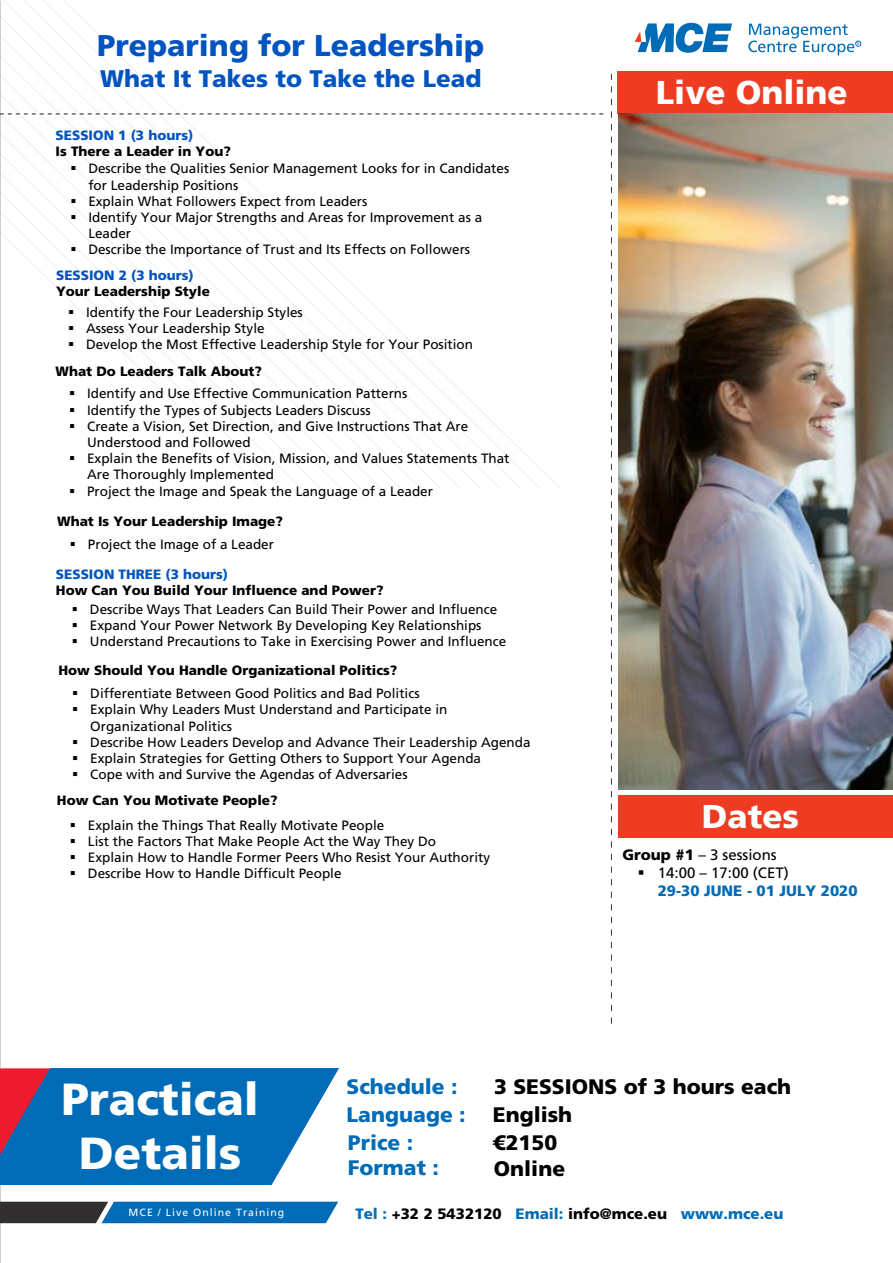
<style>
.page{position:relative;width:893px;height:1263px;background:#fff}
.page>*{position:absolute;margin:0;border:0;box-sizing:border-box;transform-origin:0 0}
.t1{font:900 45px/54px "Frutiger LT Std";color:#fff;text-align:center}
.t2{font:900 33px "Frutiger LT Std";color:#fff}
.t3{font:900 30px "Frutiger LT Std";color:#0054bf}
.t4{font:900 24px "Frutiger LT Std";color:#0054bf}
.t5{font:900 21px/27.3px "Frutiger LT Std";color:#000}
.t6{font:900 21px/28px "Frutiger LT Std";color:#006bb6}
.t7{font:900 15px "Frutiger LT Std";color:#000}
.t8{font:900 15px/18px "Frutiger LT Std";color:#006bb6}
.t9{font:15px "Frutiger LT Std";color:#000}
.t10{font:13.5px/16.2px "Frutiger LT Std";color:#000}
.t11{font:900 13.5px "Frutiger LT Std";color:#000}
.t12{font:900 13.5px "Frutiger LT Std";color:#0054bf}
.t13{font:10.5px "Frutiger LT Std";letter-spacing:.1em;color:#fff}
.s1{font-weight:900}
.s2{color:#000}
.s3{font-weight:400;color:#000}
.s4{color:#006bb6}
</style>
<div class="page">
<svg style="left:263px;top:113px;width:160px;height:376px"></svg>
<svg style="left:0;top:0;width:263px;height:491px"></svg>
<svg style="left:635px;top:23px;width:97px;height:30px"></svg>
<svg style="left:748px;top:24px;width:113px;height:31px"></svg>
<div style="left:617px;top:71px;width:276px;height:43px;background:#ee3c23"></div>
<div style="left:618px;top:795px;width:275px;height:42px;background:#ee3c23"></div>
<svg style="left:611px;top:74px;width:1px;height:950px"></svg>
<svg style="left:0;top:114px;width:603px;height:1px"></svg>
<img style="left:618px;top:114px;width:275px;height:675px">
<svg style="left:0;top:1068px;width:339px;height:116px;background:#2574b5"></svg>
<svg style="left:0;top:1202px;width:338px;height:21px;background:#175d90"></svg>
<h3 class="t3" style="left:97px;top:27px;width:388px">Preparing for Leadership</h3>
<h3 class="t4" style="left:100px;top:64px;width:383px">What It Takes to Take the Lead</h3>
<p class="t12" style="left:56px;top:127px;width:139px">SESSION 1 (3 hours)</p>
<p class="t11" style="left:56px;top:143px;width:177px">Is There a Leader in You?</p>
<p class="t10" style="left:88px;top:161px;width:422px;text-indent:-18px">▪ Describe the Qualities Senior Management Looks for in Candidates for Leadership Positions</p>
<p class="t10" style="left:70px;top:193px;width:299px">▪ Explain What Followers Expect from Leaders</p>
<p class="t10" style="left:88px;top:209px;width:395px;text-indent:-18px">▪ Identify Your Major Strengths and Areas for Improvement as a<br>Leader</p>
<p class="t10" style="left:70px;top:242px;width:401px">▪ Describe the Importance of Trust and Its Effects on Followers</p>
<p class="t12" style="left:56px;top:267px;width:139px">SESSION 2 (3 hours)</p>
<p class="t11" style="left:56px;top:284px;width:155px">Your Leadership Style</p>
<p class="t10" style="left:68px;top:304px;width:236px">▪ Identify the Four Leadership Styles</p>
<p class="t10" style="left:68px;top:320px;width:198px">▪ Assess Your Leadership Style</p>
<p class="t10" style="left:68px;top:337px;width:407px">▪ Develop the Most Effective Leadership Style for Your Position</p>
<p class="t11" style="left:56px;top:363px;width:208px">What Do Leaders Talk About?</p>
<p class="t10" style="left:69px;top:386px;width:340px">▪ Identify and Use Effective Communication Patterns</p>
<p class="t10" style="left:69px;top:402px;width:303px">▪ Identify the Types of Subjects Leaders Discuss</p>
<p class="t10" style="left:87px;top:418px;width:383px;text-indent:-18px">▪ Create a Vision, Set Direction, and Give Instructions That Are<br>Understood and Followed</p>
<p class="t10" style="left:87px;top:451px;width:424px;text-indent:-18px">▪ Explain the Benefits of Vision, Mission, and Values Statements That<br>Are Thoroughly Implemented</p>
<p class="t10" style="left:69px;top:483px;width:365px">▪ Project the Image and Speak the Language of a Leader</p>
<p class="t11" style="left:57px;top:513px;width:227px">What Is Your Leadership Image?</p>
<p class="t10" style="left:70px;top:536px;width:206px">▪ Project the Image of a Leader</p>
<p class="t12" style="left:56px;top:566px;width:174px">SESSION THREE (3 hours)</p>
<p class="t11" style="left:56px;top:582px;width:329px">How Can You Build Your Influence and Power?</p>
<p class="t10" style="left:72px;top:601px;width:427px">▪ Describe Ways That Leaders Can Build Their Power and Influence</p>
<p class="t10" style="left:72px;top:617px;width:411px">▪ Expand Your Power Network By Developing Key Relationships</p>
<p class="t10" style="left:72px;top:633px;width:436px">▪ Understand Precautions to Take in Exercising Power and Influence</p>
<p class="t11" style="left:59px;top:662px;width:340px">How Should You Handle Organizational Politics?</p>
<p class="t10" style="left:72px;top:685px;width:349px">▪ Differentiate Between Good Politics and Bad Politics</p>
<p class="t10" style="left:90px;top:702px;width:359px;text-indent:-18px">▪ Explain Why Leaders Must Understand and Participate in<br>Organizational Politics</p>
<p class="t10" style="left:72px;top:734px;width:460px">▪ Describe How Leaders Develop and Advance Their Leadership Agenda</p>
<p class="t10" style="left:72px;top:750px;width:410px">▪ Explain Strategies for Getting Others to Support Your Agenda</p>
<p class="t10" style="left:72px;top:766px;width:337px">▪ Cope with and Survive the Agendas of Adversaries</p>
<p class="t11" style="left:57px;top:792px;width:222px">How Can You Motivate People?</p>
<p class="t10" style="left:70px;top:817px;width:316px">▪ Explain the Things That Really Motivate People</p>
<p class="t10" style="left:70px;top:833px;width:368px">▪ List the Factors That Make People Act the Way They Do</p>
<p class="t10" style="left:70px;top:849px;width:422px">▪ Explain How to Handle Former Peers Who Resist Your Authority</p>
<p class="t10" style="left:70px;top:865px;width:273px">▪ Describe How to Handle Difficult People</p>
<h2 class="t2" style="left:656px;top:73px;width:193px">Live Online</h2>
<h2 class="t2" style="left:702px;top:796px;width:99px">Dates</h2>
<p class="t9" style="left:622px;top:846px;width:156px"><span class="s1">Group #1</span> – 3 sessions</p>
<p class="t8" style="left:658px;top:864px;width:201px;text-indent:-20px"><span class="s2">▪</span> <span class="s3">14:00 – 17:00 (CET)<br></span>29-30 JUNE - 01 JULY 2020</p>
<h1 class="t1" style="left:61px;top:1072px;width:199px">Practical<br>Details</h1>
<h3 class="t6" style="left:347px;top:1072px;width:121px">Schedule :<br>Language :<br>Price :</h3>
<h3 class="t6" style="left:348px;top:1154px;width:93px">Format :</h3>
<h3 class="t5" style="left:493px;top:1073px;width:300px">3 SESSIONS of 3 hours each<br>English<br>€2150<br>Online</h3>
<p class="t13" style="left:129px;top:1206px;width:157px">MCE / Live Online Training</p>
<p class="t7" style="left:355px;top:1204px;width:429px"><span class="s4">Tel :</span> +32 2 5432120 <span class="s4">Email:</span> info@mce.eu <span class="s4">www.mce.eu</span></p>
</div>
